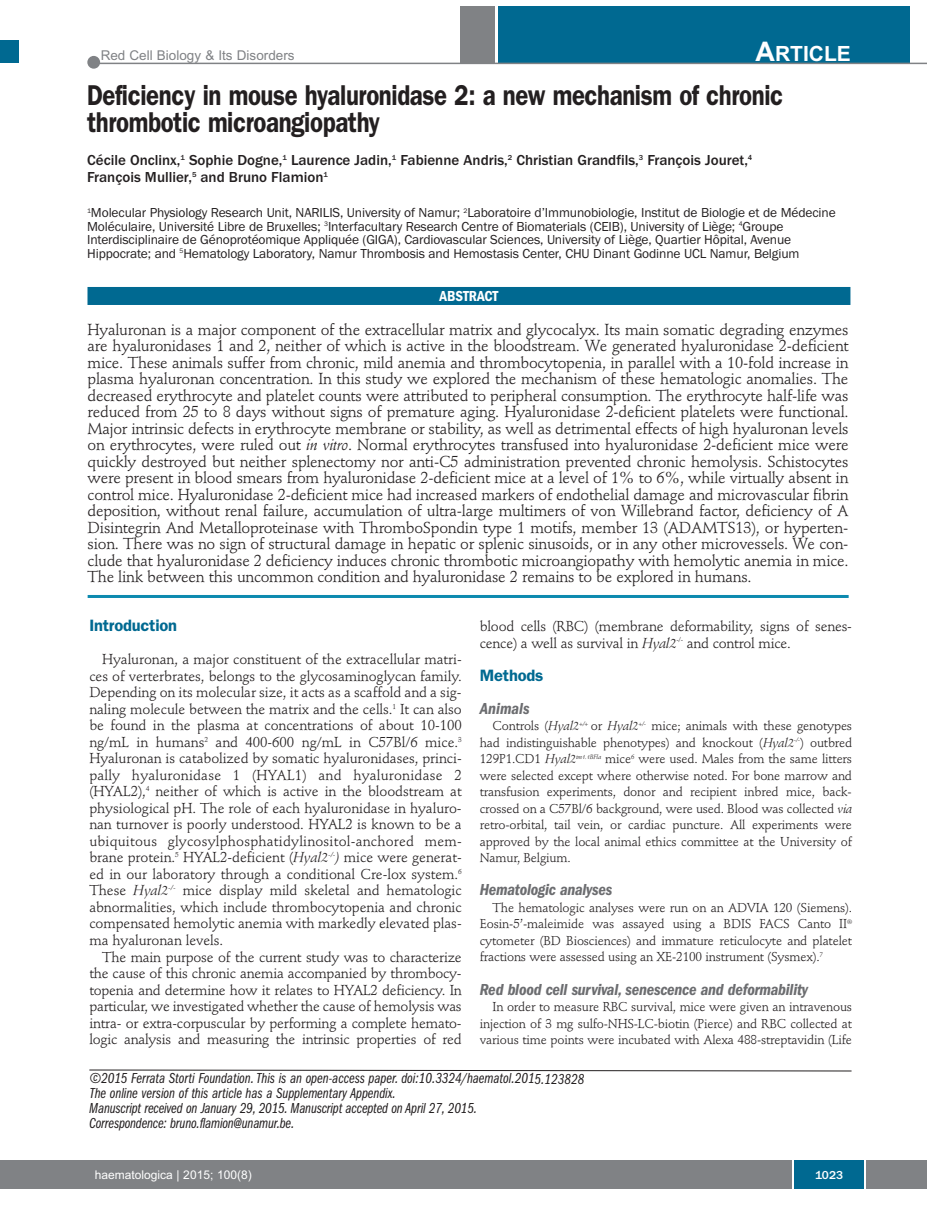
<style>
.page{position:relative;width:927px;height:1225px;background:#fff}
.page>*{position:absolute;margin:0;border:0;box-sizing:border-box;transform-origin:0 0}
.t1{font:600 28.8px/27px "Franklin Gothic";letter-spacing:-.015em;color:#231f20;scale:.83 1}
.t2{font:700 21px "Arial";color:#fff}
.t3{font:italic 600 condensed 16.5px "Franklin Gothic";letter-spacing:-.015em;color:#6c6d70}
.t4{font:600 16.5px "Franklin Gothic";letter-spacing:-.01em;color:#006991}
.t5{font:15.75px/16.5px "Stempel Schneidler";letter-spacing:-.015em;color:#231f20;text-align:justify}
.t6{font:15px/15px "Franklin Gothic Book Cmpr Ital";color:#231f20}
.t7{font:500 15px/16.5px "Franklin Gothic";color:#231f20}
.t8{font:600 condensed 15px "Franklin Gothic";letter-spacing:-.005em;color:#fff}
.t9{font:14.25px/16.5px "Stempel Schneidler";letter-spacing:-.015em;color:#231f20;text-align:justify}
.t10{font:13.5px/13.5px "Franklin Gothic";letter-spacing:-.01em;color:#231f20}
.t11{font:13.5px "Arial";color:#808285}
.t12{font:12.75px/16.5px "Stempel Schneidler";letter-spacing:-.015em;color:#231f20;text-align:justify}
.t13{font:12px "Arial";color:#fff}
.t14{font:500 12px "Franklin Gothic";color:#fff}
.s1{font-size:27px}
.s2{font-style:italic}
</style>
<div class="page">
<div style="left:18px;top:1160px;width:909px;height:28px;background:#808285"></div>
<div style="left:498px;top:6px;width:412px;height:56px;background:#006991"></div>
<div style="left:460px;top:6px;width:34px;height:56px;background:#808285"></div>
<div style="left:87px;top:56px;width:13px;height:13px;background:#808285;border-radius:50%"></div>
<hr style="left:95px;top:63px;width:832px;height:1px;background:#808285">
<div style="left:794px;top:1160px;width:70px;height:28px;background:#006991"></div>
<hr style="left:792px;top:1160px;width:2px;height:28px;background:#fff">
<hr style="left:864px;top:1160px;width:2px;height:28px;background:#fff">
<div style="left:0;top:40px;width:19px;height:22px;background:#006991"></div>
<div style="left:0;top:1160px;width:18px;height:28px;background:#808285"></div>
<svg style="left:89px;top:1069px;width:763px;height:2px"></svg>
<hr style="left:88px;top:595px;width:761px;height:3px;background:#0d8aaf">
<div style="left:87px;top:287px;width:763px;height:18px;background:#006991"></div>
<p class="t11" style="left:101px;top:47px;width:195px">Red Cell Biology &amp; Its Disorders</p>
<h2 class="t2" style="left:755px;top:42px;width:97px"><span class="s1">A</span>RTICLE</h2>
<h1 class="t1" style="left:87px;top:84px;width:840px">Deficiency in mouse hyaluronidase 2: a new mechanism of chronic thrombotic microangiopathy</h1>
<p class="t7" style="left:87px;top:152px;width:667px">Cécile Onclinx,<sup>1</sup> Sophie Dogne,<sup>1</sup> Laurence Jadin,<sup>1</sup> Fabienne Andris,<sup>2</sup> Christian Grandfils,<sup>3</sup> François Jouret,<sup>4<br></sup>François Mullier,<sup>5</sup> and Bruno Flamion<sup>1</sup></p>
<p class="t10" style="left:87px;top:206px;width:750px"><sup>1</sup>Molecular Physiology Research Unit, NARILIS, University of Namur; <sup>2</sup>Laboratoire d’Immunobiologie, Institut de Biologie et de Médecine Moléculaire, Université Libre de Bruxelles; <sup>3</sup>Interfacultary Research Centre of Biomaterials (CEIB), University of Liège; <sup>4</sup>Groupe Interdisciplinaire de Génoprotéomique Appliquée (GIGA), Cardiovascular Sciences, University of Liège, Quartier Hôpital, Avenue Hippocrate; and <sup>5</sup>Hematology Laboratory, Namur Thrombosis and Hemostasis Center, CHU Dinant Godinne UCL Namur, Belgium</p>
<p class="t8" style="left:440px;top:291px;width:60px">ABSTRACT</p>
<p class="t5" style="left:88px;top:322px;width:763px">Hyaluronan is a major component of the extracellular matrix and glycocalyx. Its main somatic degrading enzymes are hyaluronidases 1 and 2, neither of which is active in the bloodstream. We generated hyaluronidase 2-deficient mice. These animals suffer from chronic, mild anemia and thrombocytopenia, in parallel with a 10-fold increase in plasma hyaluronan concentration. In this study we explored the mechanism of these hematologic anomalies. The decreased erythrocyte and platelet counts were attributed to peripheral consumption. The erythrocyte half-life was reduced from 25 to 8 days without signs of premature aging. Hyaluronidase 2-deficient platelets were functional.<br>Major intrinsic defects in erythrocyte membrane or stability, as well as detrimental effects of high hyaluronan levels on erythrocytes, were ruled out <span class="s2">in vitro</span>. Normal erythrocytes transfused into hyaluronidase 2-deficient mice were quickly destroyed but neither splenectomy nor anti-C5 administration prevented chronic hemolysis. Schistocytes were present in blood smears from hyaluronidase 2-deficient mice at a level of 1% to 6%, while virtually absent in control mice. Hyaluronidase 2-deficient mice had increased markers of endothelial damage and microvascular fibrin deposition, without renal failure, accumulation of ultra-large multimers of von Willebrand factor, deficiency of A Disintegrin And Metalloproteinase with ThromboSpondin type 1 motifs, member 13 (ADAMTS13), or hyperten&shy;sion. There was no sign of structural damage in hepatic or splenic sinusoids, or in any other microvessels. We con&shy;clude that hyaluronidase 2 deficiency induces chronic thrombotic microangiopathy with hemolytic anemia in mice.<br>The link between this uncommon condition and hyaluronidase 2 remains to be explored in humans.</p>
<p class="t4" style="left:89px;top:620px;width:89px">Introduction</p>
<p class="t9" style="left:89px;top:652px;width:374px;text-indent:13px">Hyaluronan, a major constituent of the extracellular matri&shy;ces of verterbrates, belongs to the glycosaminoglycan family.<br>Depending on its molecular size, it acts as a scaffold and a sig&shy;naling molecule between the matrix and the cells.<sup>1</sup> It can also be found in the plasma at concentrations of about 10-100 ng/mL in humans<sup>2</sup> and 400-600 ng/mL in C57Bl/6 mice.<sup>3<br></sup>Hyaluronan is catabolized by somatic hyaluronidases, princi&shy;pally hyaluronidase 1 (HYAL1) and hyaluronidase 2 (HYAL2),<sup>4</sup> neither of which is active in the bloodstream at physiological pH. The role of each hyaluronidase in hyaluro&shy;nan turnover is poorly understood. HYAL2 is known to be a ubiquitous glycosylphosphatidylinositol-anchored mem&shy;brane protein.<sup>5</sup> HYAL2-deficient (<span class="s2">Hyal2</span><sup>-/-</sup><span class="s2">)</span> mice were generat&shy;ed in our laboratory through a conditional Cre-lox system.<sup>6<br></sup>These <span class="s2">Hyal2</span><sup>-/-</sup> mice display mild skeletal and hematologic abnormalities, which include thrombocytopenia and chronic compensated hemolytic anemia with markedly elevated plas&shy;ma hyaluronan levels.</p>
<p class="t9" style="left:89px;top:949px;width:374px;text-indent:13px">The main purpose of the current study was to characterize the cause of this chronic anemia accompanied by thrombocy&shy;topenia and determine how it relates to HYAL2 deficiency. In particular, we investigated whether the cause of hemolysis was intra- or extra-corpuscular by performing a complete hemato&shy;logic analysis and measuring the intrinsic properties of red</p>
<p class="t9" style="left:480px;top:619px;width:374px">blood cells (RBC) (membrane deformability, signs of senes&shy;cence) a well as survival in <span class="s2">Hyal2</span><sup>-/-</sup> and control mice.</p>
<p class="t4" style="left:480px;top:669px;width:65px">Methods</p>
<p class="t3" style="left:480px;top:702px;width:51px">Animals</p>
<p class="t12" style="left:480px;top:719px;width:374px;text-indent:13px">Controls (<span class="s2">Hyal2</span><sup>+/+</sup> or <span class="s2">Hyal2</span><sup>+/-</sup> mice; animals with these genotypes had indistinguishable phenotypes) and knockout (<span class="s2">Hyal2</span><sup>-/-</sup>) outbred 129P1.CD1 <span class="s2">Hyal2</span><sup>tm1.1BFla</sup> mice<sup>6</sup> were used. Males from the same litters were selected except where otherwise noted. For bone marrow and transfusion experiments, donor and recipient inbred mice, back&shy;crossed on a C57Bl/6 background, were used. Blood was collected <span class="s2">via </span>retro-orbital, tail vein, or cardiac puncture. All experiments were approved by the local animal ethics committee at the University of Namur, Belgium.</p>
<p class="t3" style="left:480px;top:884px;width:134px">Hematologic analyses</p>
<p class="t12" style="left:480px;top:900px;width:374px;text-indent:13px">The hematologic analyses were run on an ADVIA 120 (Siemens).<br>Eosin-5’-maleimide was assayed using a BDIS FACS Canto II<sup>® </sup>cytometer (BD Biosciences) and immature reticulocyte and platelet fractions were assessed using an XE-2100 instrument (Sysmex).<sup>7</sup></p>
<p class="t3" style="left:480px;top:983px;width:330px">Red blood cell survival, senescence and deformability</p>
<p class="t12" style="left:480px;top:999px;width:374px;text-indent:13px">In order to measure RBC survival, mice were given an intravenous injection of 3 mg sulfo-NHS-LC-biotin (Pierce) and RBC collected at various time points were incubated with Alexa 488-streptavidin (Life</p>
<p class="t6" style="left:89px;top:1072px;width:497px">©2015 Ferrata Storti Foundation. This is an open-access paper. doi:10.3324/haematol.2015.123828<br>The online version of this article has a Supplementary Appendix.<br>Manuscript received on January 29, 2015. Manuscript accepted on April 27, 2015.<br>Correspondence: bruno.flamion@unamur.be.</p>
<p class="t13" style="left:95px;top:1167px;width:158px">haematologica | 2015; 100(8)</p>
<p class="t14" style="left:815px;top:1167px;width:30px">1023</p>
</div>
